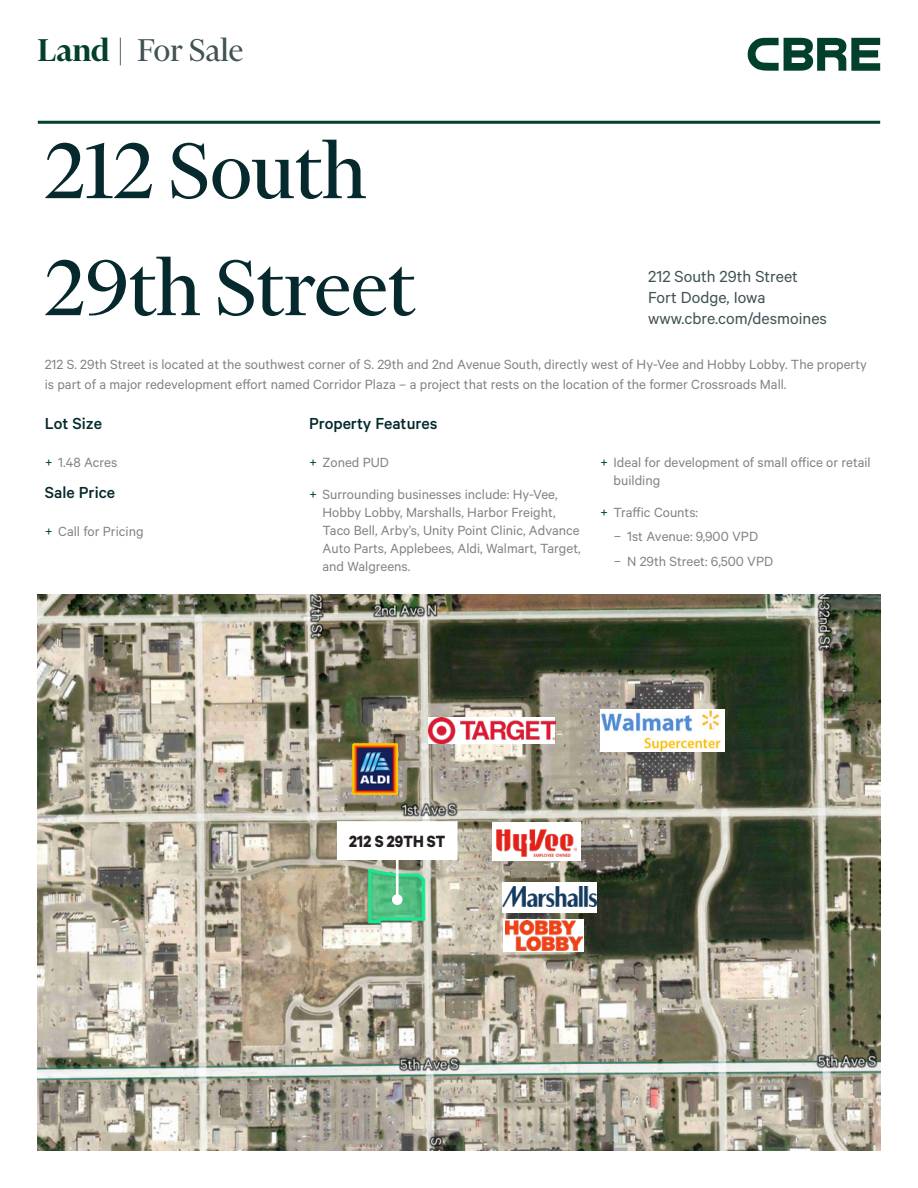
<style>
.page{position:relative;width:918px;height:1188px;background:#fff}
.page>*{position:absolute;margin:0;border:0;box-sizing:border-box;transform-origin:0 0}
.Heading_Large{font:90px "Financier Display";color:#05292c}
.t1{font:36px "Financier Display";color:#415255}
.t2{font:700 18.3px "Calibre";color:#231f20;scale:.9 1}
.t3{font:18px "Calibre";color:#415255}
.Bullet_Heading{font:500 18px "Calibre";color:#05292c}
.Subheading_Small{font:15px/18px "Calibre";color:#808581}
.s1{font-weight:600;color:#023f2c}
.s2{color:#023f2c}
</style>
<div class="page">
<svg style="left:748px;top:38px;width:132px;height:33px"></svg>
<hr style="left:38px;top:121px;width:842px;height:3px;background:#023f2c">
<img style="left:38px;top:594px;width:842px;height:556px">
<div style="left:492px;top:823px;width:89px;height:38px;background:#fff"></div>
<img style="left:496px;top:829px;width:80px;height:27px">
<img style="left:429px;top:717px;width:126px;height:27px">
<img style="left:353px;top:744px;width:44px;height:50px">
<img style="left:600px;top:710px;width:124px;height:41px">
<div style="left:503px;top:882px;width:94px;height:31px;background:#fff"></div>
<img style="left:503px;top:886px;width:94px;height:21px">
<svg style="left:503px;top:919px;width:80px;height:33px"></svg>
<img style="left:505px;top:920px;width:78px;height:30px">
<svg style="left:366px;top:867px;width:61px;height:58px;background:#5cc18a"></svg>
<hr style="left:396px;top:841px;width:3px;height:59px;background:#fff">
<div style="left:392px;top:894px;width:11px;height:11px;background:#fff;border-radius:50%"></div>
<div style="left:338px;top:822px;width:118px;height:37px;background:#fff"></div>
<div style="left:337px;top:821px;width:121px;height:39px;border:3px solid #fff"></div>
<p class="t1" style="left:38px;top:32px;width:207px"><span class="s1">Land</span> | For Sale</p>
<p class="Heading_Large" style="left:45px;top:124px;width:323px">212 South</p>
<p class="Heading_Large" style="left:45px;top:241px;width:372px">29th Street</p>
<p class="t3" style="left:648px;top:265px;width:151px">212 South 29th Street</p>
<p class="t3" style="left:648px;top:286px;width:119px">Fort Dodge, Iowa</p>
<p class="t3" style="left:648px;top:307px;width:180px">www.cbre.com/desmoines</p>
<p class="Subheading_Small" style="left:45px;top:355px;width:824px;line-height:19.5px">212 S. 29th Street is located at the southwest corner of S. 29th and 2nd Avenue South, directly west of Hy-Vee and Hobby Lobby. The property is part of a major redevelopment effort named Corridor Plaza – a project that rests on the location of the former Crossroads Mall.</p>
<p class="Bullet_Heading" style="left:45px;top:413px;width:59px">Lot Size</p>
<p class="Subheading_Small" style="left:45px;top:453px;width:74px"><span class="s2">+</span> 1.48 Acres</p>
<p class="Bullet_Heading" style="left:45px;top:482px;width:72px">Sale Price</p>
<p class="Subheading_Small" style="left:45px;top:522px;width:100px"><span class="s2">+</span> Call for Pricing</p>
<p class="Bullet_Heading" style="left:309px;top:413px;width:130px">Property Features</p>
<p class="Subheading_Small" style="left:309px;top:453px;width:81px"><span class="s2">+</span> Zoned PUD</p>
<p class="Subheading_Small" style="left:323px;top:484px;width:260px;text-indent:-14px"><span class="s2">+</span> Surrounding businesses include: Hy-Vee, Hobby Lobby, Marshalls, Harbor Freight, Taco Bell, Arby’s, Unity Point Clinic, Advance Auto Parts, Applebees, Aldi, Walmart, Target, and Walgreens.</p>
<p class="Subheading_Small" style="left:614px;top:453px;width:259px;text-indent:-14px"><span class="s2">+</span> Ideal for development of small office or retail building</p>
<p class="Subheading_Small" style="left:600px;top:502px;width:100px"><span class="s2">+</span> Traffic Counts:</p>
<p class="Subheading_Small" style="left:614px;top:527px;width:146px">− 1st Avenue: 9,900 VPD</p>
<p class="Subheading_Small" style="left:614px;top:552px;width:161px">− N 29th Street: 6,500 VPD</p>
<p class="t2" style="left:349px;top:830px;width:108px">212 S 29TH ST</p>
</div>
